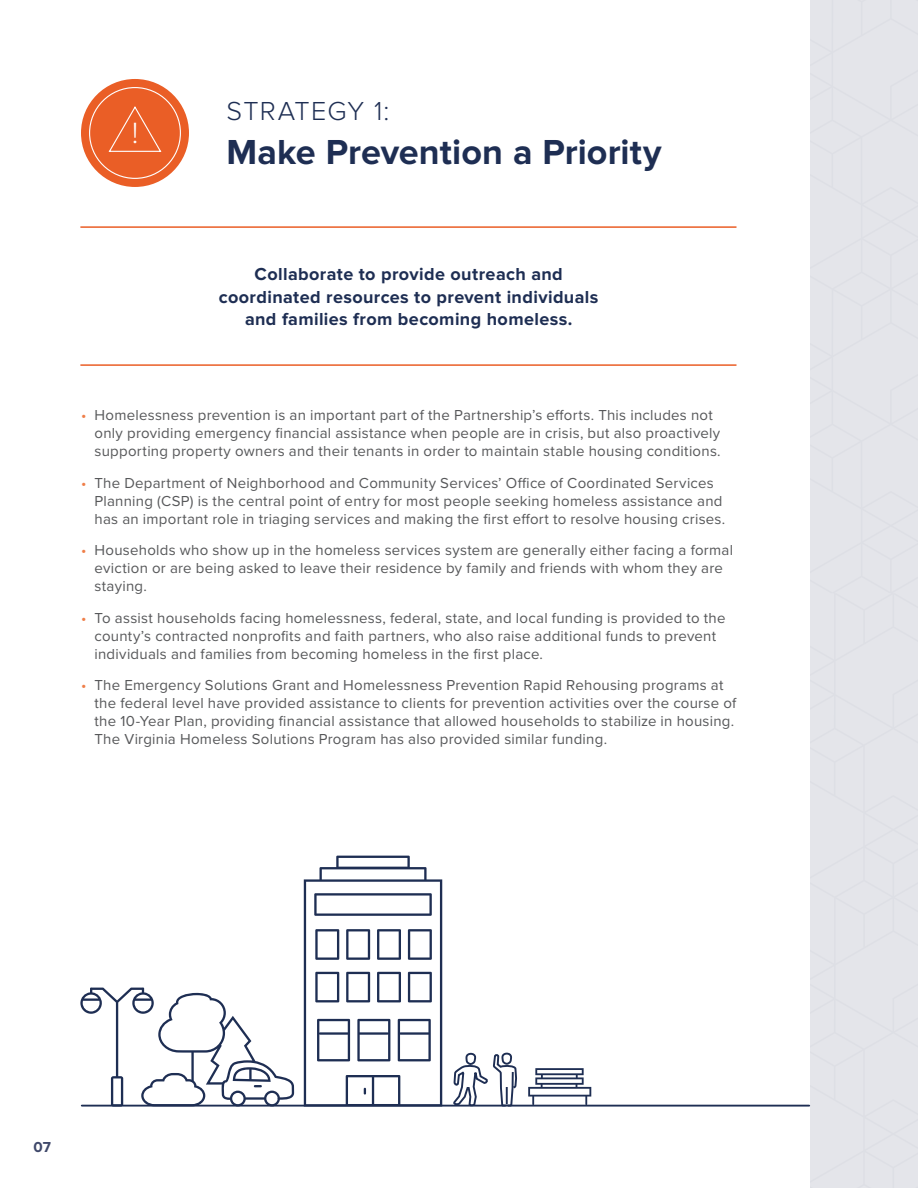
<style>
.page{position:relative;width:918px;height:1188px;background:#fff}
.page>*{position:absolute;margin:0;border:0;box-sizing:border-box;transform-origin:0 0}
.t1{font:700 36px "Proxima Nova";color:#1e2e53}
.t2{font:300 30.3px "Proxima Nova";color:#fff}
.t3{font:300 27px "Proxima Nova";letter-spacing:.045em;color:#1e2e53}
.t4{font:700 18px/22.5px "Proxima Nova";letter-spacing:.02em;color:#1e2e53;text-align:center}
.t5{font:15px/18px "Proxima Nova";letter-spacing:.015em;color:#57585a}
.t6{font:15px "Proxima Nova";color:#ef7e48}
.t7{font:700 15px "Proxima Nova";color:#3f486a}
</style>
<div class="page">
<div style="left:810px;top:0;width:108px;height:593px;background:#e4e5ea"></div>
<div style="left:810px;top:593px;width:108px;height:595px;background:#e4e5ea"></div>
<hr style="left:80px;top:226px;width:656px;height:2px;background:#ea5e26">
<div style="left:81px;top:79px;width:108px;height:108px;background:#ea5e26;border-radius:50%"></div>
<svg style="left:108px;top:106px;width:54px;height:46px"></svg>
<hr style="left:80px;top:364px;width:656px;height:2px;background:#ea5e26">
<svg style="left:304px;top:856px;width:138px;height:249px"></svg>
<svg style="left:80px;top:987px;width:214px;height:120px"></svg>
<svg style="left:528px;top:1068px;width:63px;height:37px"></svg>
<svg style="left:453px;top:1052px;width:65px;height:53px"></svg>
<hr style="left:82px;top:1105px;width:727px;height:2px;background:#1e2e53">
<h2 class="t2" style="left:132px;top:116px;width:8px">!</h2>
<h2 class="t3" style="left:226px;top:95px;width:164px">STRATEGY 1:</h2>
<h2 class="t1" style="left:226px;top:131px;width:437px">Make Prevention a Priority</h2>
<p class="t4" style="left:219px;top:264px;width:381px">Collaborate to provide outreach and coordinated resources to prevent individuals and families from becoming homeless.</p>
<p class="t6" style="left:81px;top:404px;width:7px">•</p>
<p class="t6" style="left:81px;top:471px;width:7px">•</p>
<p class="t6" style="left:81px;top:539px;width:7px">•</p>
<p class="t6" style="left:81px;top:606px;width:7px">•</p>
<p class="t6" style="left:81px;top:674px;width:7px">•</p>
<p class="t5" style="left:94px;top:405px;width:628px">Homelessness prevention is an important part of the Partnership’s efforts. This includes not only providing emergency financial assistance when people are in crisis, but also proactively supporting property owners and their tenants in order to maintain stable housing conditions.</p>
<p class="t5" style="left:94px;top:473px;width:632px">The Department of Neighborhood and Community Services’ Office of Coordinated Services<br>Planning (CSP) is the central point of entry for most people seeking homeless assistance and has an important role in triaging services and making the first effort to resolve housing crises.</p>
<p class="t5" style="left:94px;top:540px;width:640px">Households who show up in the homeless services system are generally either facing a formal eviction or are being asked to leave their residence by family and friends with whom they are staying.</p>
<p class="t5" style="left:94px;top:608px;width:633px">To assist households facing homelessness, federal, state, and local funding is provided to the county’s contracted nonprofits and faith partners, who also raise additional funds to prevent individuals and families from becoming homeless in the first place.</p>
<p class="t5" style="left:94px;top:675px;width:643px">The Emergency Solutions Grant and Homelessness Prevention Rapid Rehousing programs at the federal level have provided assistance to clients for prevention activities over the course of the 10-Year Plan, providing financial assistance that allowed households to stabilize in housing.<br>The Virginia Homeless Solutions Program has also provided similar funding.</p>
<p class="t7" style="left:34px;top:1138px;width:19px">07</p>
</div>
